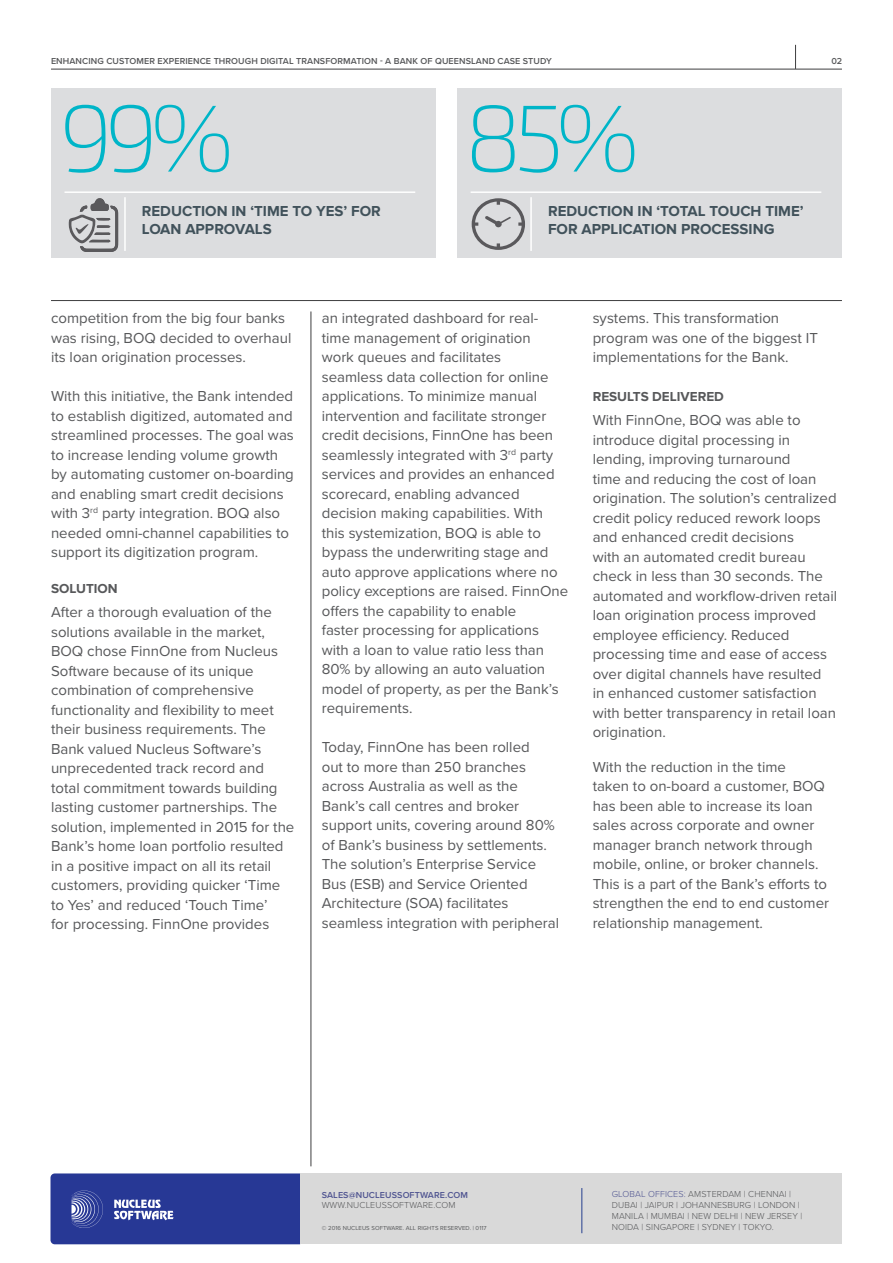
<style>
.page{position:relative;width:893px;height:1263px;background:#fff}
.page>*{position:absolute;margin:0;border:0;box-sizing:border-box;transform-origin:0 0}
.t1{font:200 95.25px "Exo 2";color:#00b5c8}
.Paragraph{font:15px/19.5px "Proxima Nova";color:#57585a}
.Proxima_9_bold{font:700 15px/18px "Proxima Nova";color:#41525b}
.Paragraph-2{font:700 13.5px "Proxima Nova";color:#57585a}
.t2{font:300 9px/10.8px "Proxima Nova";letter-spacing:.01em;color:#57585a}
.t3{font:600 9px "Proxima Nova";letter-spacing:.01em;color:#57585a}
.t4{font:600 9px "Proxima Nova";letter-spacing:.01em;color:#505591}
.t5{font:6px "Proxima Nova";letter-spacing:.01em;color:#57585a}
.s1{color:#505591}
</style>
<div class="page">
<svg style="left:51px;top:1173px;width:249px;height:71px;background:#32429a"></svg>
<div style="left:300px;top:1173px;width:542px;height:71px;background:#d9d9d9"></div>
<hr style="left:582px;top:1188px;width:1px;height:45px;background:#253f8e">
<hr style="left:51px;top:69px;width:791px;height:1px;background:#3e3e3f">
<svg style="left:795px;top:45px;width:1px;height:24px"></svg>
<hr style="left:51px;top:300px;width:791px;height:1px;background:#3e3e3f">
<hr style="left:311px;top:311px;width:1px;height:855px;background:#3e3e3f">
<div style="left:457px;top:88px;width:385px;height:170px;background:#dcdddf"></div>
<hr style="left:471px;top:191px;width:350px;height:2px;background:#fff">
<hr style="left:530px;top:197px;width:2px;height:54px;background:#fff">
<div style="left:51px;top:88px;width:385px;height:170px;background:#dcdddf"></div>
<hr style="left:65px;top:191px;width:350px;height:2px;background:#fff">
<hr style="left:124px;top:197px;width:2px;height:54px;background:#fff">
<svg style="left:69px;top:198px;width:49px;height:54px"></svg>
<svg style="left:472px;top:198px;width:53px;height:52px"></svg>
<p class="t3" style="left:51px;top:56px;width:502px">ENHANCING CUSTOMER EXPERIENCE THROUGH DIGITAL TRANSFORMATION - A BANK OF QUEENSLAND CASE STUDY</p>
<p class="t3" style="left:831px;top:55px;width:12px">02</p>
<p class="t1" style="left:59px;top:84px;width:177px">99%</p>
<p class="Proxima_9_bold" style="left:142px;top:202px;width:240px">REDUCTION IN ‘TIME TO YES’ FOR<br>LOAN APPROVALS</p>
<p class="t1" style="left:464px;top:84px;width:177px">85%</p>
<p class="Proxima_9_bold" style="left:548px;top:202px;width:257px">REDUCTION IN ‘TOTAL TOUCH TIME’<br>FOR APPLICATION PROCESSING</p>
<p class="Paragraph" style="left:51px;top:309px;width:242px">competition from the big four banks was rising, BOQ decided to overhaul its loan origination processes.</p>
<p class="Paragraph" style="left:51px;top:387px;width:244px">With this initiative, the Bank intended to establish digitized, automated and streamlined processes. The goal was to increase lending volume growth by automating customer on-boarding and enabling smart credit decisions with 3<sup>rd</sup> party integration. BOQ also needed omni-channel capabilities to support its digitization program.</p>
<p class="Paragraph-2" style="left:51px;top:581px;width:68px">SOLUTION</p>
<p class="Paragraph" style="left:51px;top:603px;width:245px">After a thorough evaluation of the solutions available in the market, BOQ chose FinnOne from Nucleus Software because of its unique combination of comprehensive functionality and flexibility to meet their business requirements. The Bank valued Nucleus Software’s unprecedented track record and total commitment towards building lasting customer partnerships. The solution, implemented in 2015 for the Bank’s home loan portfolio resulted in a positive impact on all its retail customers, providing quicker ‘Time to Yes’ and reduced ‘Touch Time’<br>for processing. FinnOne provides</p>
<p class="Paragraph" style="left:322px;top:309px;width:248px">an integrated dashboard for real&shy;time management of origination<br>work queues and facilitates<br>seamless data collection for online applications. To minimize manual intervention and facilitate stronger credit decisions, FinnOne has been seamlessly integrated with 3<sup>rd</sup> party services and provides an enhanced scorecard, enabling advanced decision making capabilities. With this systemization, BOQ is able to bypass the underwriting stage and auto approve applications where no policy exceptions are raised. FinnOne offers the capability to enable<br>faster processing for applications with a loan to value ratio less than 80% by allowing an auto valuation model of property, as per the Bank’s requirements.</p>
<p class="Paragraph" style="left:322px;top:738px;width:239px">Today, FinnOne has been rolled<br>out to more than 250 branches across Australia as well as the<br>Bank’s call centres and broker support units, covering around 80% of Bank’s business by settlements.<br>The solution’s Enterprise Service<br>Bus (ESB) and Service Oriented<br>Architecture (SOA) facilitates seamless integration with peripheral</p>
<p class="Paragraph" style="left:593px;top:309px;width:227px">systems. This transformation program was one of the biggest IT implementations for the Bank.</p>
<p class="Paragraph-2" style="left:593px;top:389px;width:133px">RESULTS DELIVERED</p>
<p class="Paragraph" style="left:593px;top:411px;width:246px">With FinnOne, BOQ was able to introduce digital processing in lending, improving turnaround<br>time and reducing the cost of loan origination. The solution’s centralized credit policy reduced rework loops and enhanced credit decisions<br>with an automated credit bureau check in less than 30 seconds. The automated and workflow-driven retail loan origination process improved employee efficiency. Reduced processing time and ease of access over digital channels have resulted<br>in enhanced customer satisfaction with better transparency in retail loan origination.</p>
<p class="Paragraph" style="left:593px;top:757px;width:238px">With the reduction in the time<br>taken to on-board a customer, BOQ has been able to increase its loan sales across corporate and owner manager branch network through mobile, online, or broker channels.<br>This is a part of the Bank’s efforts to strengthen the end to end customer relationship management.</p>
<p class="t4" style="left:322px;top:1189px;width:148px">SALES@NUCLEUSSOFTWARE.COM</p>
<p class="t2" style="left:322px;top:1200px;width:135px">WWW.NUCLEUSSOFTWARE.COM</p>
<p class="t5" style="left:322px;top:1224px;width:166px">© 2016 NUCLEUS SOFTWARE. ALL RIGHTS RESERVED. | 0117</p>
<p class="t2" style="left:612px;top:1189px;width:192px"><span class="s1">GLOBAL OFFICES:</span> AMSTERDAM | CHENNAI | DUBAI | JAIPUR | JOHANNESBURG | LONDON | MANILA | MUMBAI | NEW DELHI | NEW JERSEY | NOIDA | SINGAPORE | SYDNEY | TOKYO.</p>
</div>
